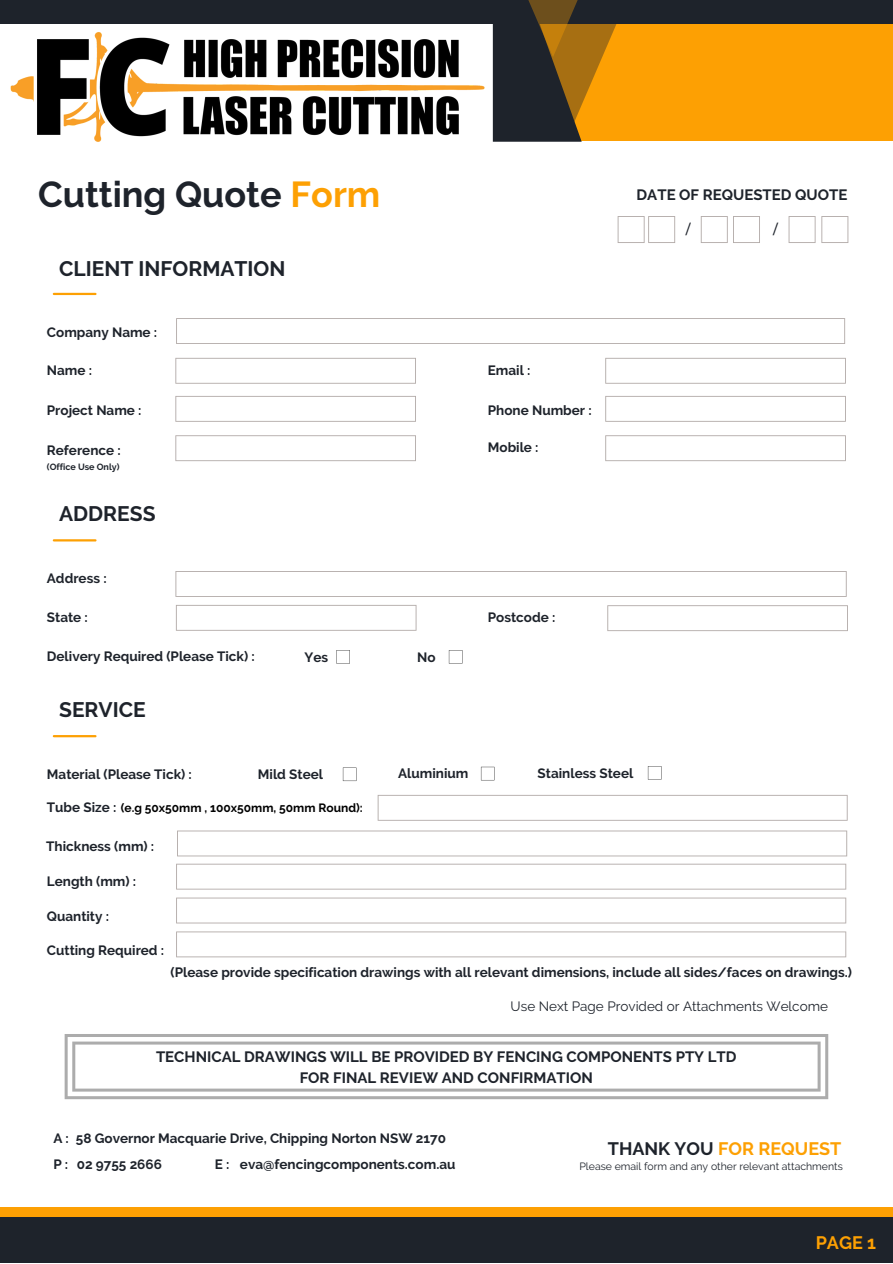
<style>
.page{position:relative;width:893px;height:1264px;background:#fff}
.page>*{position:absolute;margin:0;border:0;box-sizing:border-box;transform-origin:0 0}
.t1{font:700 36px "Raleway";color:#1e232b}
.t2{font:700 21px "Raleway";color:#1e232b}
.t3{font:700 18px "Raleway";color:#fda003}
.t4{font:700 15px/20.2px "Raleway";color:#1e232b;text-align:center}
.t5{font:700 13.5px/26.1px "Raleway";color:#1e232b}
.t6{font:13.5px "Raleway";color:#1e232b}
.t7{font:500 13.5px "Montserrat";color:#1e232b}
.t8{font:700 12px "Raleway";color:#000}
.t9{font:10.5px "Raleway";color:#1e232b}
.t10{font:700 9px "Raleway";color:#1e232b}
.s1{color:#fda003}
.s2{color:#1e232b}
</style>
<div class="page">
<div style="left:0;top:1207px;width:892px;height:25px;background:#fda003"></div>
<div style="left:0;top:1217px;width:892px;height:45px;background:#1e232b"></div>
<div style="left:512px;top:24px;width:380px;height:117px;background:#fda003"></div>
<div style="left:0;top:0;width:892px;height:24px;background:#1e232b"></div>
<hr style="left:54px;top:539px;width:41px;height:2px;background:#fda003">
<hr style="left:54px;top:293px;width:41px;height:2px;background:#fda003">
<svg style="left:493px;top:0;width:124px;height:142px"></svg>
<svg style="left:176px;top:605px;width:240px;height:25px"></svg>
<svg style="left:607px;top:605px;width:240px;height:26px"></svg>
<svg style="left:617px;top:216px;width:58px;height:27px"></svg>
<svg style="left:700px;top:216px;width:27px;height:27px"></svg>
<svg style="left:733px;top:216px;width:27px;height:27px"></svg>
<svg style="left:788px;top:216px;width:27px;height:27px"></svg>
<svg style="left:821px;top:216px;width:27px;height:27px"></svg>
<svg style="left:176px;top:318px;width:669px;height:26px"></svg>
<svg style="left:175px;top:358px;width:241px;height:26px"></svg>
<svg style="left:605px;top:358px;width:240px;height:26px"></svg>
<svg style="left:605px;top:396px;width:240px;height:26px"></svg>
<svg style="left:605px;top:435px;width:240px;height:26px"></svg>
<svg style="left:175px;top:396px;width:241px;height:26px"></svg>
<svg style="left:175px;top:571px;width:671px;height:26px"></svg>
<img style="left:10px;top:32px;width:475px;height:110px">
<svg style="left:175px;top:435px;width:241px;height:26px"></svg>
<svg style="left:336px;top:650px;width:14px;height:13px"></svg>
<svg style="left:449px;top:650px;width:13px;height:13px"></svg>
<hr style="left:54px;top:735px;width:41px;height:2px;background:#fda003">
<svg style="left:377px;top:795px;width:470px;height:25px"></svg>
<svg style="left:343px;top:767px;width:13px;height:14px"></svg>
<svg style="left:481px;top:766px;width:13px;height:14px"></svg>
<svg style="left:647px;top:766px;width:14px;height:13px"></svg>
<svg style="left:176px;top:863px;width:670px;height:26px"></svg>
<svg style="left:176px;top:897px;width:670px;height:26px"></svg>
<svg style="left:176px;top:931px;width:670px;height:26px"></svg>
<svg style="left:65px;top:1034px;width:763px;height:65px"></svg>
<svg style="left:72px;top:1041px;width:748px;height:50px"></svg>
<svg style="left:177px;top:830px;width:670px;height:26px"></svg>
<h1 class="t1" style="left:38px;top:173px;width:344px">Cutting Quote <span class="s1">Form</span></h1>
<h2 class="t2" style="left:59px;top:256px;width:228px">CLIENT INFORMATION</h2>
<p class="t5" style="left:47px;top:319px;width:112px">Company Name :</p>
<p class="t5" style="left:47px;top:357px;width:47px">Name :</p>
<p class="t5" style="left:47px;top:397px;width:96px">Project Name :</p>
<p class="t5" style="left:47px;top:437px;width:75px">Reference :</p>
<p class="t10" style="left:47px;top:461px;width:74px">(Office Use Only)</p>
<h2 class="t2" style="left:59px;top:501px;width:98px">ADDRESS</h2>
<p class="t5" style="left:47px;top:565px;width:61px">Address :</p>
<p class="t5" style="left:488px;top:357px;width:44px">Email :</p>
<p class="t5" style="left:488px;top:397px;width:105px">Phone Number :</p>
<p class="t5" style="left:488px;top:434px;width:52px">Mobile :</p>
<p class="t5" style="left:47px;top:604px;width:43px">State :</p>
<p class="t5" style="left:488px;top:604px;width:69px">Postcode :</p>
<p class="t5" style="left:47px;top:643px;width:209px">Delivery Required (Please Tick) :</p>
<p class="t5" style="left:304px;top:644px;width:25px">Yes</p>
<p class="t5" style="left:417px;top:644px;width:20px">No</p>
<h2 class="t2" style="left:59px;top:697px;width:88px">SERVICE</h2>
<p class="t4" style="left:636px;top:185px;width:212px">DATE OF REQUESTED QUOTE</p>
<p class="t7" style="left:685px;top:221px;width:6px">/</p>
<p class="t7" style="left:773px;top:221px;width:6px">/</p>
<p class="t5" style="left:258px;top:761px;width:67px">Mild Steel</p>
<p class="t5" style="left:398px;top:760px;width:72px">Aluminium</p>
<p class="t5" style="left:537px;top:759px;width:97px">Stainless Steel</p>
<p class="t8" style="left:121px;top:800px;width:243px">(e.g 50x50mm , 100x50mm, 50mm Round):</p>
<p class="t5" style="left:47px;top:761px;width:146px">Material (Please Tick) :</p>
<p class="t5" style="left:47px;top:794px;width:71px">Tube Size :</p>
<p class="t5" style="left:46px;top:833px;width:109px">Thickness (mm) :</p>
<p class="t5" style="left:47px;top:867px;width:91px">Length (mm) :</p>
<p class="t5" style="left:47px;top:903px;width:64px">Quantity :</p>
<p class="t5" style="left:47px;top:936px;width:119px">Cutting Required :</p>
<p class="t5" style="left:171px;top:959px;width:682px">(Please provide specification drawings with all relevant dimensions, include all sides/faces on drawings.)</p>
<p class="t6" style="left:510px;top:997px;width:319px">Use Next Page Provided or Attachments Welcome</p>
<p class="t4" style="left:156px;top:1046px;width:582px">TECHNICAL DRAWINGS WILL BE PROVIDED BY FENCING COMPONENTS PTY LTD<br>FOR FINAL REVIEW AND CONFIRMATION</p>
<p class="t5" style="left:53px;top:1125px;width:17px">A:<br>P:</p>
<p class="t5" style="left:76px;top:1125px;width:371px">58 Governor Macquarie Drive, Chipping Norton NSW 2170<br>02 9755 2666</p>
<p class="t5" style="left:215px;top:1151px;width:242px">E : eva@fencingcomponents.com.au</p>
<h3 class="t3" style="left:608px;top:1138px;width:235px"><span class="s2">THANK YOU</span> FOR REQUEST</h3>
<p class="t9" style="left:579px;top:1159px;width:265px">Please email form and any other relevant attachments</p>
<h3 class="t3" style="left:815px;top:1231px;width:62px">PAGE 1</h3>
</div>
